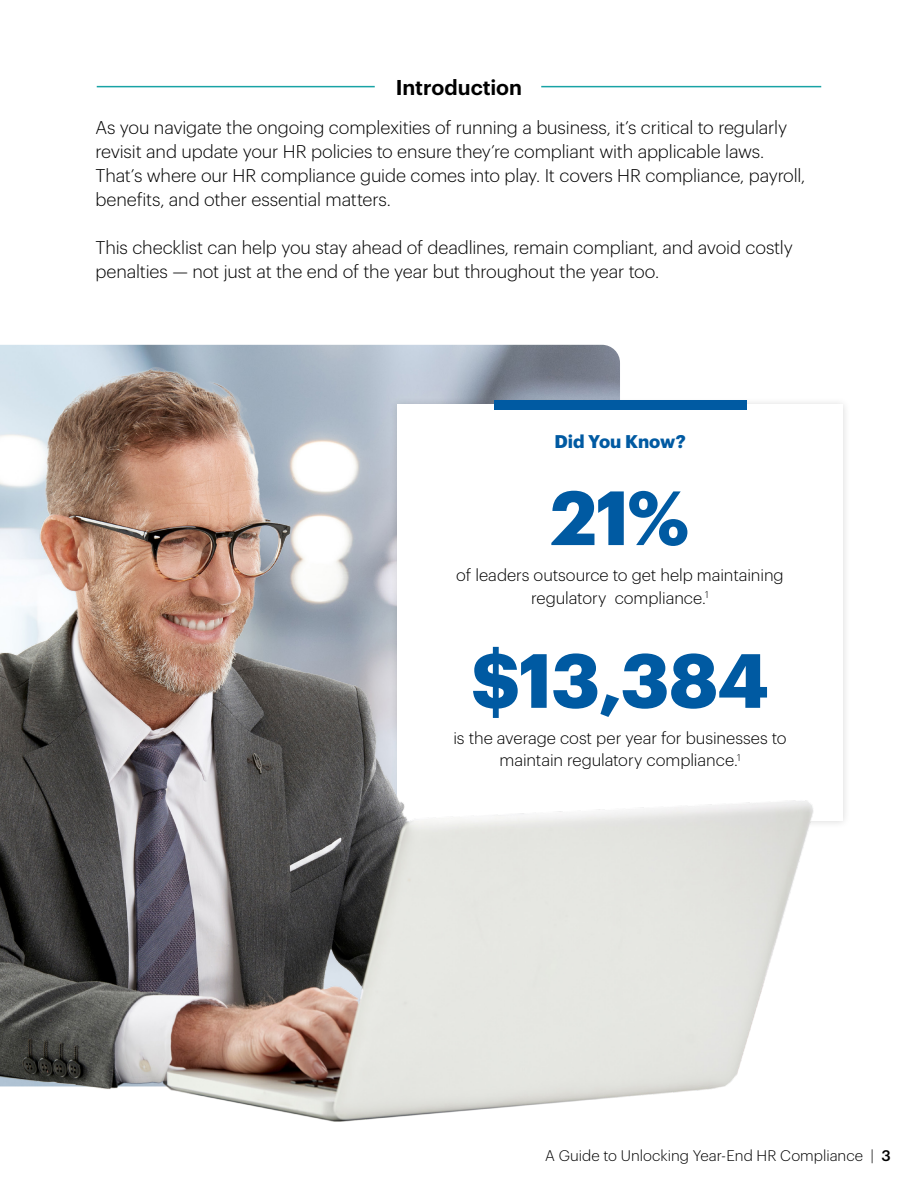
<style>
.page{position:relative;width:918px;height:1188px;background:#fff}
.page>*{position:absolute;margin:0;border:0;box-sizing:border-box;transform-origin:0 0}
.t1{font:700 75px "Graphik";letter-spacing:-.01em;color:#005aa2}
.t2{font:600 21px "Graphik";letter-spacing:-.005em;color:#000}
.t3{font:300 18px/24px "Graphik";letter-spacing:-.01em;color:#000}
.t4{font:700 18px "Graphik";color:#005aa2}
.t5{font:300 16.5px/22.5px "Graphik";letter-spacing:-.005em;color:#000;text-align:center}
.t6{font:300 15px "Graphik";letter-spacing:.005em;color:#000}
.s1{font-weight:500}
</style>
<div class="page">
<img style="left:0;top:345px;width:620px;height:17px">
<hr style="left:97px;top:86px;width:278px;height:1px;background:#18a3a5">
<hr style="left:541px;top:86px;width:280px;height:1px;background:#18a3a5">
<img style="left:0;top:362px;width:843px;height:760px">
<p class="t2" style="left:396px;top:71px;width:128px">Introduction</p>
<p class="t3" style="left:95px;top:114px;width:711px">As you navigate the ongoing complexities of running a business, it’s critical to regularly revisit and update your HR policies to ensure they’re compliant with applicable laws.<br>That’s where our HR compliance guide comes into play. It covers HR compliance, payroll, benefits, and other essential matters.</p>
<p class="t3" style="left:95px;top:234px;width:699px">This checklist can help you stay ahead of deadlines, remain compliant, and avoid costly penalties — not just at the end of the year but throughout the year too.</p>
<p class="t4" style="left:554px;top:427px;width:133px">Did You Know?</p>
<h1 class="t1" style="left:551px;top:460px;width:140px">21%</h1>
<p class="t5" style="left:456px;top:563px;width:329px">of leaders outsource to get help maintaining regulatory compliance.<sup>1</sup></p>
<h1 class="t1" style="left:471px;top:623px;width:299px">$13,384</h1>
<p class="t5" style="left:453px;top:725px;width:335px">is the average cost per year for businesses to maintain regulatory compliance.<sup>1</sup></p>
<p class="t6" style="left:545px;top:1145px;width:347px">A Guide to Unlocking Year-End HR Compliance | <span class="s1">3</span></p>
</div>
